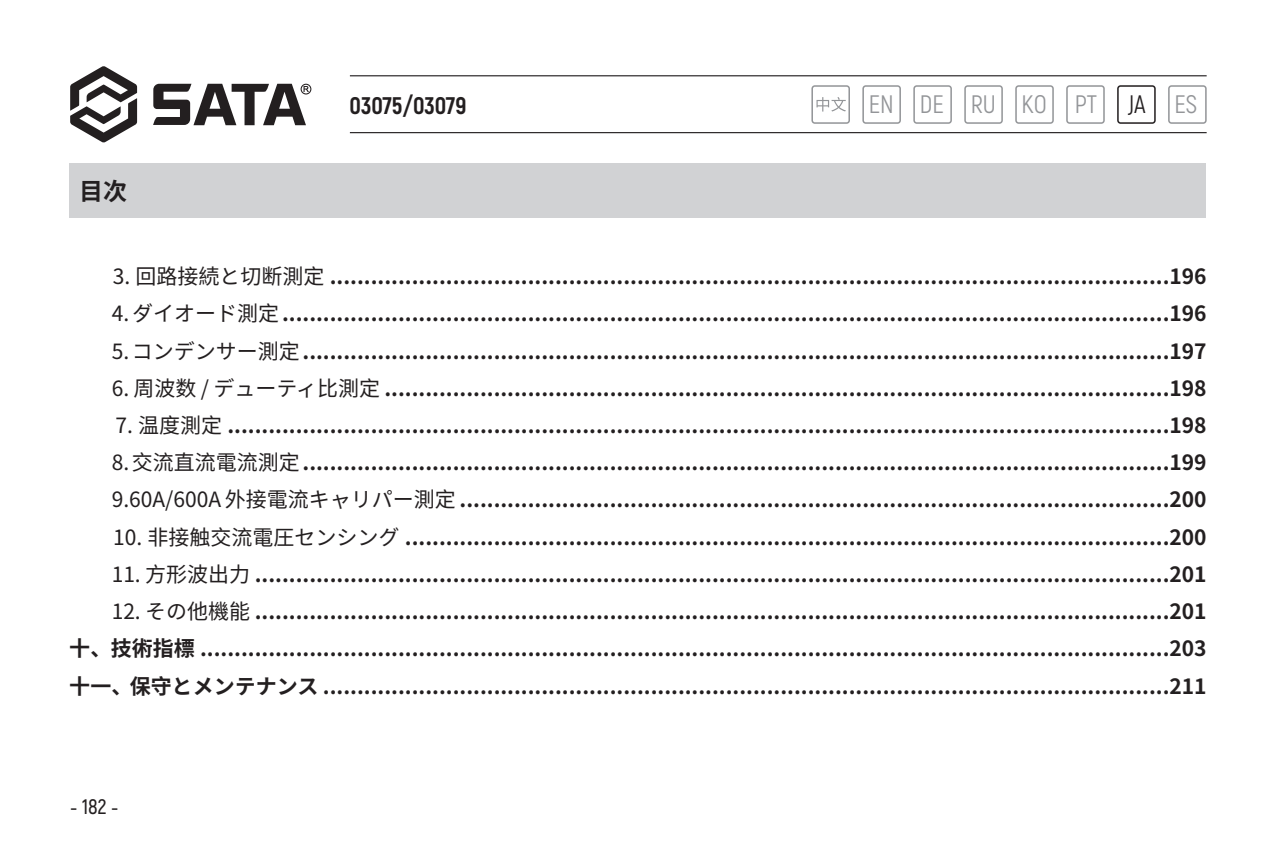
<style>
.page{position:relative;width:1276px;height:851px;background:#fff}
.page>*{position:absolute;margin:0;border:0;box-sizing:border-box;transform-origin:0 0}
.t1{font:25.2px "Akrobat";color:#939598}
.t2{font:800 24px "Akrobat";color:#231f20}
.t3{font:700 24px "Source Han Sans CN";color:#231f20}
.t4{font:700 21px "Source Han Sans CN";color:#231f20}
.t5{font:600 21px "Akrobat";color:#231f20}
.s1{color:#231f20}
.s2{font-weight:400}
.s3{font-family:"Source Han Sans CN";font-weight:400}
</style>
<div class="page">
<div style="left:69px;top:163px;width:1136px;height:55px;background:#d1d2d4"></div>
<svg style="left:70px;top:66px;width:67px;height:77px"></svg>
<svg style="left:153px;top:84px;width:158px;height:41px"></svg>
<hr style="left:350px;top:75px;width:856px;height:1px;background:#231f20">
<hr style="left:350px;top:132px;width:856px;height:1px;background:#231f20">
<svg style="left:1168px;top:85px;width:38px;height:39px"></svg>
<svg style="left:1066px;top:85px;width:38px;height:39px"></svg>
<svg style="left:964px;top:85px;width:39px;height:39px"></svg>
<svg style="left:862px;top:85px;width:39px;height:39px"></svg>
<svg style="left:1117px;top:85px;width:38px;height:39px"></svg>
<svg style="left:1015px;top:85px;width:38px;height:39px"></svg>
<svg style="left:913px;top:85px;width:39px;height:39px"></svg>
<svg style="left:811px;top:85px;width:39px;height:39px"></svg>
<p class="t3" style="left:79px;top:177px;width:49px">目次</p>
<p class="t2" style="left:350px;top:90px;width:118px">03075/03079</p>
<p class="t1" style="left:869px;top:89px;width:330px">EN DE RU KO PT <span class="s1">JA</span> ES</p>
<p class="t4" style="left:113px;top:264px;width:1095px"><span class="s2">3. 回路接続と切断測定</span> ...........................................................................................................................196</p>
<p class="t4" style="left:112px;top:302px;width:1096px"><span class="s2">4. ダイオード測定</span>..................................................................................................................................196</p>
<p class="t4" style="left:112px;top:339px;width:1096px"><span class="s2">5. コンデンサー測定</span>...............................................................................................................................197</p>
<p class="t4" style="left:112px;top:376px;width:1096px"><span class="s2">6. 周波数 / デューティ比測定</span> ...................................................................................................................198</p>
<p class="t4" style="left:115px;top:413px;width:1092px"><span class="s2">7. 温度測定</span> ..........................................................................................................................................198</p>
<p class="t4" style="left:112px;top:450px;width:1096px"><span class="s2">8. 交流直流電流測定</span>...............................................................................................................................199</p>
<p class="t4" style="left:112px;top:488px;width:1096px"><span class="s2">9.60A/600A 外接電流キャリパー測定</span> ........................................................................................................200</p>
<p class="t4" style="left:113px;top:525px;width:1095px"><span class="s2">10. 非接触交流電圧センシング</span> ................................................................................................................200</p>
<p class="t4" style="left:112px;top:562px;width:1096px"><span class="s2">11. 方形波出力</span> ......................................................................................................................................201</p>
<p class="t4" style="left:112px;top:599px;width:1096px"><span class="s2">12. その他機能</span> ......................................................................................................................................201</p>
<p class="t4" style="left:69px;top:636px;width:1138px">十、技術指標 ..............................................................................................................................................203</p>
<p class="t4" style="left:69px;top:674px;width:1138px">十一、保守とメンテナンス ............................................................................................................................211</p>
<p class="t5" style="left:70px;top:794px;width:50px"><span class="s3">-</span> 182 <span class="s3">-</span></p>
</div>
